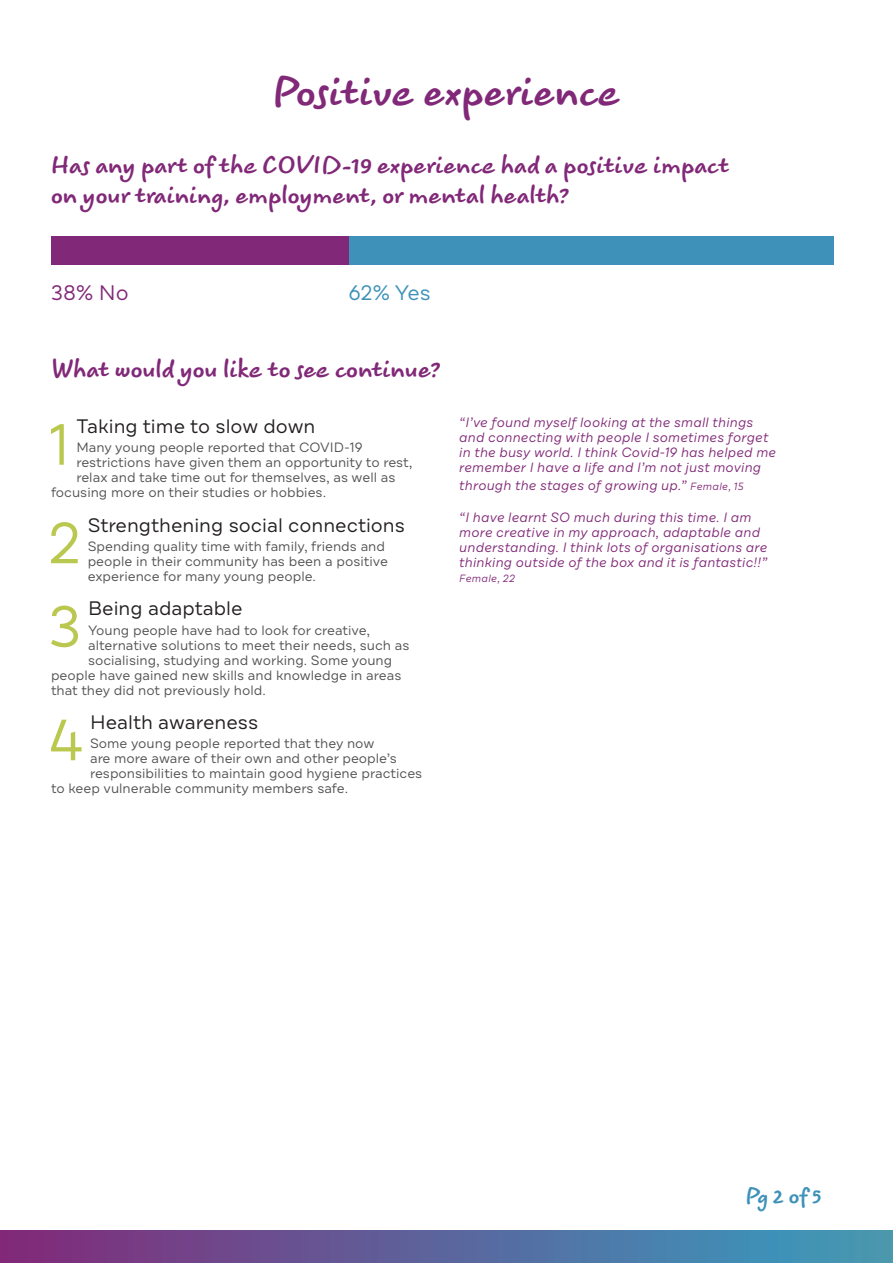
<style>
.page{position:relative;width:893px;height:1263px;background:#fff}
.page>*{position:absolute;margin:0;border:0;box-sizing:border-box;transform-origin:0 0}
.Body{font:58.05px "Draft B";color:#bbc850}
.t1{font:700 45px "Koorkin W04";color:#812978}
.t2{font:700 27px/30px "Koorkin W04";color:#812978}
.t3{font:700 24.45px "Koorkin W04";color:#3e92b9}
.Body-2{font:21px "Draft B";color:#3e92b9}
.Body-3{font:21px "Draft B";color:#812978}
.Body-4{font:19.5px "Draft B";color:#231f20}
.Body-5{font:13.5px/15px "Draft B";color:#525254}
.t4{font:italic 13.5px/15px "Draft B";letter-spacing:.015em;color:#812978}
.t5{font:italic 10.5px "Draft B";letter-spacing:.025em;color:#812978}
.s1{font-size:10.5px}
</style>
<div class="page">
<div style="left:0;top:1230px;width:893px;height:33px;background:linear-gradient(to right,#802a7b,#399fbc)"></div>
<div style="left:348px;top:236px;width:486px;height:28px;background:#3e92b9"></div>
<div style="left:51px;top:236px;width:297px;height:28px;background:#812978"></div>
<h1 class="t1" style="left:273px;top:62px;width:349px">Positive experience</h1>
<h2 class="t2" style="left:51px;top:149px;width:680px">Has any part of the COVID-19 experience had a positive impact on your training, employment, or mental health?</h2>
<p class="Body-3" style="left:51px;top:280px;width:79px">38% No</p>
<p class="Body-2" style="left:348px;top:280px;width:84px">62% Yes</p>
<h2 class="t2" style="left:51px;top:353px;width:390px">What would you like to see continue?</h2>
<p class="Body" style="left:49px;top:408px;width:23px">1</p>
<p class="Body-4" style="left:76px;top:414px;width:240px">Taking time to slow down</p>
<p class="Body-5" style="left:76px;top:441px;width:288px">Many young people reported that COVID-19</p>
<p class="Body-5" style="left:76px;top:456px;width:337px">restrictions have given them an opportunity to rest,</p>
<p class="Body-5" style="left:76px;top:471px;width:321px">relax and take time out for themselves, as well as</p>
<p class="Body-5" style="left:51px;top:486px;width:276px">focusing more on their studies or hobbies.</p>
<p class="Body" style="left:48px;top:507px;width:35px">2</p>
<p class="Body-4" style="left:88px;top:513px;width:319px">Strengthening social connections</p>
<p class="Body-5" style="left:88px;top:540px;width:302px">Spending quality time with family, friends and people in their community has been a positive experience for many young people.</p>
<p class="Body" style="left:48px;top:590px;width:35px">3</p>
<p class="Body-4" style="left:88px;top:596px;width:156px">Being adaptable</p>
<p class="Body-5" style="left:88px;top:623px;width:284px">Young people have had to look for creative,</p>
<p class="Body-5" style="left:88px;top:638px;width:323px">alternative solutions to meet their needs, such as</p>
<p class="Body-5" style="left:88px;top:653px;width:306px">socialising, studying and working. Some young</p>
<p class="Body-5" style="left:51px;top:668px;width:352px">people have gained new skills and knowledge in areas</p>
<p class="Body-5" style="left:51px;top:683px;width:216px">that they did not previously hold.</p>
<p class="Body" style="left:49px;top:704px;width:36px">4</p>
<p class="Body-4" style="left:90px;top:710px;width:170px">Health awareness</p>
<p class="Body-5" style="left:90px;top:737px;width:286px">Some young people reported that they now</p>
<p class="Body-5" style="left:90px;top:752px;width:308px">are more aware of their own and other people’s</p>
<p class="Body-5" style="left:90px;top:767px;width:334px">responsibilities to maintain good hygiene practices</p>
<p class="Body-5" style="left:51px;top:782px;width:299px">to keep vulnerable community members safe.</p>
<p class="t4" style="left:459px;top:416px;width:318px">“I’ve found myself looking at the small things and connecting with people I sometimes forget in the busy world. I think Covid-19 has helped me remember I have a life and I’m not just moving</p>
<p class="t4" style="left:459px;top:479px;width:286px">through the stages of growing up.” <span class="s1">Female, 15</span></p>
<p class="t4" style="left:459px;top:511px;width:310px">“I have learnt SO much during this time. I am more creative in my approach, adaptable and understanding. I think lots of organisations are thinking outside of the box and it is fantastic!!”</p>
<p class="t5" style="left:459px;top:572px;width:57px">Female, 22</p>
<h3 class="t3" style="left:745px;top:1179px;width:78px">Pg 2 of 5</h3>
</div>
